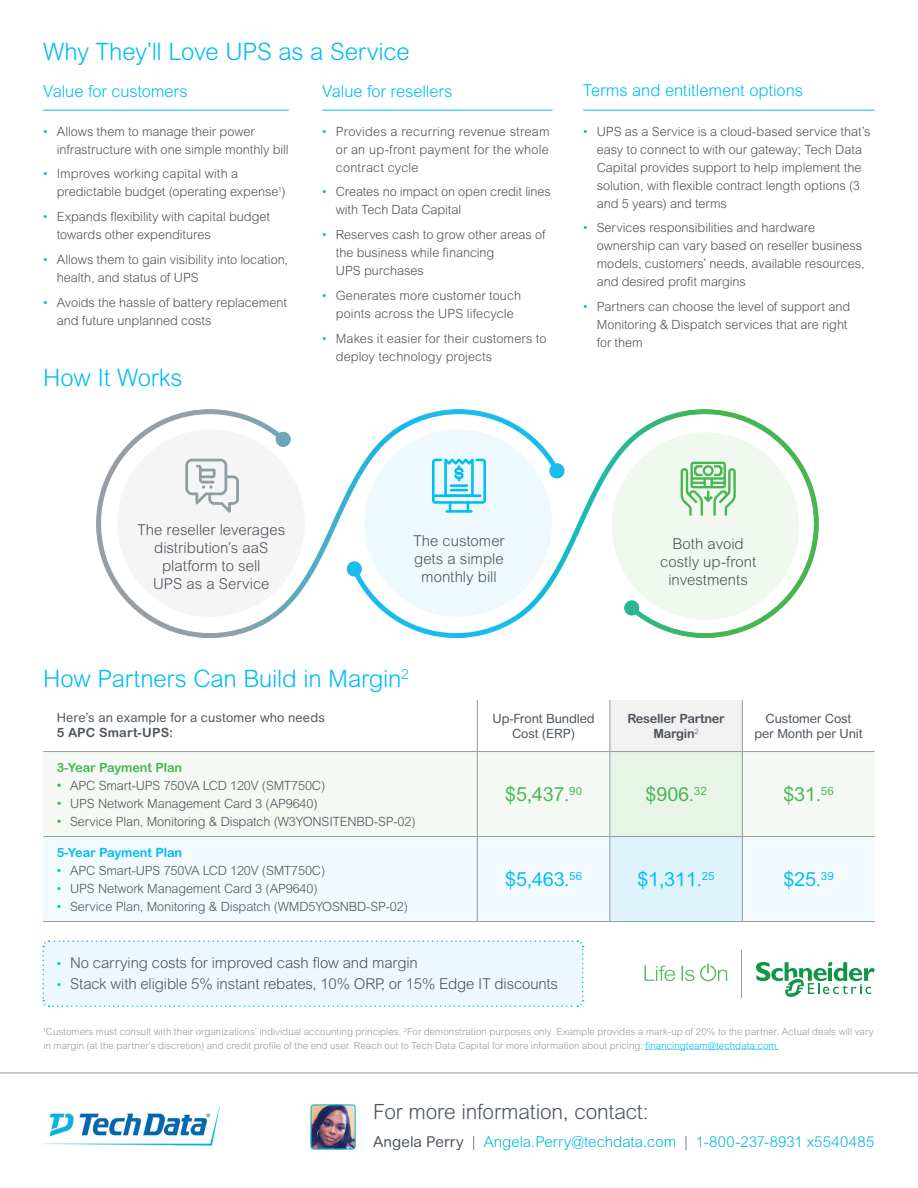
<style>
.page{position:relative;width:918px;height:1188px;background:#fff}
.page>*{position:absolute;margin:0;border:0;box-sizing:border-box;transform-origin:0 0}
.t1{font:300 24px "Arial Rounded MT Pro";letter-spacing:-.01em;color:#00bdf2}
.t2{font:300 21px "Arial Rounded MT Pro";letter-spacing:-.01em;color:#4e555d}
.t3{font:19.5px "Arial Rounded MT Pro";color:#00bdf2}
.t4{font:19.5px "Arial Rounded MT Pro";color:#47b751}
.t5{font:300 16.5px "Arial Rounded MT Pro";letter-spacing:-.005em;color:#00bdf2}
.t6{font:300 15px/18px "Arial Rounded MT Pro";letter-spacing:-.005em;color:#4e555d;text-align:center}
.t7{font:300 15px "Arial Rounded MT Pro";letter-spacing:.005em;color:#04b5de}
.t8{font:300 12.75px/18px "Arial Rounded MT Pro";letter-spacing:-.005em;color:#4e555d}
.t9{font:12.75px/15.3px "Arial Rounded MT Pro";letter-spacing:-.01em;color:#4e555d;text-align:center}
.t10{font:12.75px/15.3px "Arial Rounded MT Pro";letter-spacing:.01em;color:#4e555d}
.t11{font:700 12.75px/15.3px "Arial Rounded MT Pro";letter-spacing:-.02em;color:#4e555d;text-align:center}
.t12{font:700 12.75px "Arial Rounded MT Pro";letter-spacing:-.01em;color:#47b751}
.t13{font:700 12.75px "Arial Rounded MT Pro";letter-spacing:-.01em;color:#00bdf2}
.t14{font:300 9.75px/13.5px "Arial Rounded MT Pro";letter-spacing:.005em;color:#909da2}
.s1{color:#00bdf2}
.s2{font-weight:700}
.s3{font-size:13.5px;color:#47b751}
.s4{font-size:12.75px;color:#00bdf2}
.s5{font-weight:400;color:#4e555d}
.s6{color:#4e555d}
</style>
<div class="page">
<img style="left:97px;top:410px;width:722px;height:227px">
<div style="left:364px;top:429px;width:188px;height:188px;background:#eef9fe;border-radius:50%"></div>
<div style="left:612px;top:432px;width:187px;height:188px;background:#f1f8ef;border-radius:50%"></div>
<div style="left:117px;top:429px;width:188px;height:188px;background:#f5f5f5;border-radius:50%"></div>
<div style="left:42px;top:940px;width:542px;height:67px;background:#ecf8fe"></div>
<div style="left:610px;top:700px;width:132px;height:52px;background:#f1f1f2"></div>
<div style="left:43px;top:752px;width:832px;height:84px;background:#f4f9f3"></div>
<div style="left:610px;top:752px;width:132px;height:85px;background:#e8f4e5"></div>
<div style="left:43px;top:837px;width:832px;height:84px;background:#f3fafe"></div>
<div style="left:610px;top:837px;width:132px;height:85px;background:#dff3fd"></div>
<hr style="left:43px;top:921px;width:434px;height:1px;background:#909da2">
<hr style="left:477px;top:921px;width:133px;height:1px;background:#909da2">
<hr style="left:610px;top:921px;width:132px;height:1px;background:#909da2">
<hr style="left:742px;top:921px;width:133px;height:1px;background:#909da2">
<hr style="left:477px;top:700px;width:1px;height:51px;background:#909da2">
<hr style="left:742px;top:700px;width:1px;height:51px;background:#909da2">
<hr style="left:477px;top:752px;width:1px;height:84px;background:#909da2">
<hr style="left:742px;top:752px;width:1px;height:84px;background:#909da2">
<hr style="left:477px;top:837px;width:1px;height:84px;background:#909da2">
<hr style="left:742px;top:837px;width:1px;height:84px;background:#909da2">
<hr style="left:43px;top:751px;width:434px;height:1px;background:#909da2">
<hr style="left:477px;top:751px;width:133px;height:1px;background:#909da2">
<hr style="left:610px;top:751px;width:132px;height:1px;background:#909da2">
<hr style="left:742px;top:751px;width:133px;height:1px;background:#909da2">
<hr style="left:43px;top:836px;width:434px;height:1px;background:#909da2">
<hr style="left:477px;top:836px;width:133px;height:1px;background:#909da2">
<hr style="left:610px;top:836px;width:132px;height:1px;background:#909da2">
<hr style="left:742px;top:836px;width:133px;height:1px;background:#909da2">
<hr style="left:609px;top:700px;width:1px;height:51px;background:#909da2">
<hr style="left:609px;top:752px;width:1px;height:84px;background:#909da2">
<hr style="left:609px;top:837px;width:1px;height:84px;background:#909da2">
<hr style="left:43px;top:110px;width:246px;height:1px;background:#00bdf2">
<hr style="left:322px;top:110px;width:231px;height:1px;background:#00bdf2">
<hr style="left:583px;top:110px;width:292px;height:1px;background:#00bdf2">
<svg style="left:646px;top:1049px;width:131px;height:1px"></svg>
<svg style="left:185px;top:459px;width:54px;height:54px"></svg>
<svg style="left:432px;top:459px;width:54px;height:54px"></svg>
<svg style="left:681px;top:462px;width:55px;height:54px"></svg>
<hr style="left:0;top:1073px;width:918px;height:1px;background:#909da2">
<svg style="left:644px;top:966px;width:31px;height:15px"></svg>
<svg style="left:682px;top:964px;width:45px;height:17px"></svg>
<svg style="left:756px;top:962px;width:119px;height:35px"></svg>
<hr style="left:741px;top:950px;width:1px;height:48px;background:#979fa5">
<img style="left:44px;top:1105px;width:176px;height:41px">
<img style="left:311px;top:1105px;width:44px;height:44px">
<div style="left:311px;top:1105px;width:44px;height:44px;border:1px solid #04b5de;border-radius:3px"></div>
<p class="t1" style="left:43px;top:38px;width:368px">Why They’ll Love UPS as a Service</p>
<p class="t5" style="left:43px;top:82px;width:146px">Value for customers</p>
<p class="t5" style="left:322px;top:82px;width:132px">Value for resellers</p>
<p class="t5" style="left:583px;top:81px;width:221px">Terms and entitlement options</p>
<p class="t8" style="left:57px;top:123px;width:234px;text-indent:-14px"><span class="s1">•</span> Allows them to manage their power infrastructure with one simple monthly bill</p>
<p class="t8" style="left:57px;top:165px;width:231px;text-indent:-14px"><span class="s1">•</span> Improves working capital with a predictable budget (operating expense<sup>1</sup>)</p>
<p class="t8" style="left:57px;top:208px;width:215px;text-indent:-14px"><span class="s1">•</span> Expands flexibility with capital budget towards other expenditures</p>
<p class="t8" style="left:57px;top:251px;width:233px;text-indent:-14px"><span class="s1">•</span> Allows them to gain visibility into location, health, and status of UPS</p>
<p class="t8" style="left:57px;top:294px;width:232px;text-indent:-14px"><span class="s1">•</span> Avoids the hassle of battery replacement and future unplanned costs</p>
<p class="t1" style="left:43px;top:363px;width:141px">How It Works</p>
<p class="t8" style="left:336px;top:123px;width:215px;text-align:justify;text-indent:-14px"><span class="s1">•</span> Provides a recurring revenue stream or an up-front payment for the whole contract cycle</p>
<p class="t8" style="left:336px;top:183px;width:217px;text-indent:-14px"><span class="s1">•</span> Creates no impact on open credit lines with Tech Data Capital</p>
<p class="t8" style="left:336px;top:226px;width:211px;text-indent:-14px"><span class="s1">•</span> Reserves cash to grow other areas of the business while financing<br>UPS purchases</p>
<p class="t8" style="left:322px;top:287px;width:200px;text-align:center"><span class="s1">•</span> Generates more customer touch points across the UPS lifecycle</p>
<p class="t8" style="left:336px;top:330px;width:212px;text-indent:-14px"><span class="s1">•</span> Makes it easier for their customers to deploy technology projects</p>
<p class="t8" style="left:597px;top:123px;width:275px;text-indent:-14px"><span class="s1">•</span> UPS as a Service is a cloud-based service that’s easy to connect to with our gateway; Tech Data Capital provides support to help implement the solution, with flexible contract length options (3 and 5 years) and terms</p>
<p class="t8" style="left:597px;top:219px;width:270px;text-indent:-14px"><span class="s1">•</span> Services responsibilities and hardware ownership can vary based on reseller business models, customers’ needs, available resources, and desired profit margins</p>
<p class="t8" style="left:597px;top:298px;width:255px;text-indent:-14px"><span class="s1">•</span> Partners can choose the level of support and<br>Monitoring &amp; Dispatch services that are right for them</p>
<p class="t6" style="left:137px;top:522px;width:149px">The reseller leverages distribution’s aaS platform to sell<br>UPS as a Service</p>
<p class="t6" style="left:413px;top:532px;width:93px">The customer gets a simple monthly bill</p>
<p class="t6" style="left:660px;top:535px;width:98px">Both avoid costly up-front investments</p>
<p class="t1" style="left:43px;top:664px;width:367px">How Partners Can Build in Margin<sup>2</sup></p>
<p class="t10" style="left:57px;top:710px;width:270px">Here’s an example for a customer who needs<br><span class="s2">5 APC Smart-UPS:</span></p>
<p class="t9" style="left:493px;top:711px;width:104px">Up-Front Bundled<br>Cost (ERP)</p>
<p class="t11" style="left:627px;top:711px;width:99px">Reseller Partner<br>Margin<sup>2</sup></p>
<p class="t9" style="left:754px;top:711px;width:110px">Customer Cost per Month per Unit</p>
<p class="t12" style="left:57px;top:760px;width:127px">3-Year Payment Plan</p>
<p class="t8" style="left:57px;top:777px;width:270px"><span class="s3">•</span> APC Smart-UPS 750VA LCD 120V (SMT750C)</p>
<p class="t8" style="left:57px;top:795px;width:263px"><span class="s3">•</span> UPS Network Management Card 3 (AP9640)</p>
<p class="t8" style="left:57px;top:813px;width:360px"><span class="s3">•</span> Service Plan, Monitoring &amp; Dispatch (W3YONSITENBD-SP-02)</p>
<p class="t4" style="left:505px;top:783px;width:79px">$5,437.<sup>90</sup></p>
<p class="t4" style="left:645px;top:783px;width:63px">$906.<sup>32</sup></p>
<p class="t4" style="left:783px;top:783px;width:52px">$31.<sup>56</sup></p>
<p class="t13" style="left:57px;top:845px;width:127px">5-Year Payment Plan</p>
<p class="t8" style="left:57px;top:862px;width:270px"><span class="s1">•</span> APC Smart-UPS 750VA LCD 120V (SMT750C)</p>
<p class="t8" style="left:57px;top:880px;width:263px"><span class="s1">•</span> UPS Network Management Card 3 (AP9640)</p>
<p class="t8" style="left:57px;top:898px;width:353px"><span class="s1">•</span> Service Plan, Monitoring &amp; Dispatch (WMD5YOSNBD-SP-02)</p>
<p class="t3" style="left:505px;top:868px;width:79px">$5,463.<sup>56</sup></p>
<p class="t3" style="left:638px;top:868px;width:79px">$1,311.<sup>25</sup></p>
<p class="t3" style="left:783px;top:868px;width:52px">$25.<sup>39</sup></p>
<p class="t6" style="left:57px;top:955px;width:363px"><span class="s4">•</span> No carrying costs for improved cash flow and margin</p>
<p class="t6" style="left:57px;top:976px;width:503px"><span class="s4">•</span> Stack with eligible 5% instant rebates, 10% ORP, or 15% Edge IT discounts</p>
<p class="t14" style="left:43px;top:1025px;width:832px"><sup>1</sup>Customers must consult with their organizations’ individual accounting principles. <sup>2</sup>For demonstration purposes only. Example provides a mark-up of 20% to the partner. Actual deals will vary in margin (at the partner’s discretion) and credit profile of the end user. Reach out to Tech Data Capital for more information about pricing: <span class="s1">financingteam@techdata.com</span>.</p>
<p class="t2" style="left:373px;top:1100px;width:277px">For more information, contact:</p>
<p class="t7" style="left:373px;top:1133px;width:503px"><span class="s5">Angela Perry</span> <span class="s6">|</span> Angela.Perry@techdata.com <span class="s6">|</span> 1-800-237-8931 x5540485</p>
</div>
